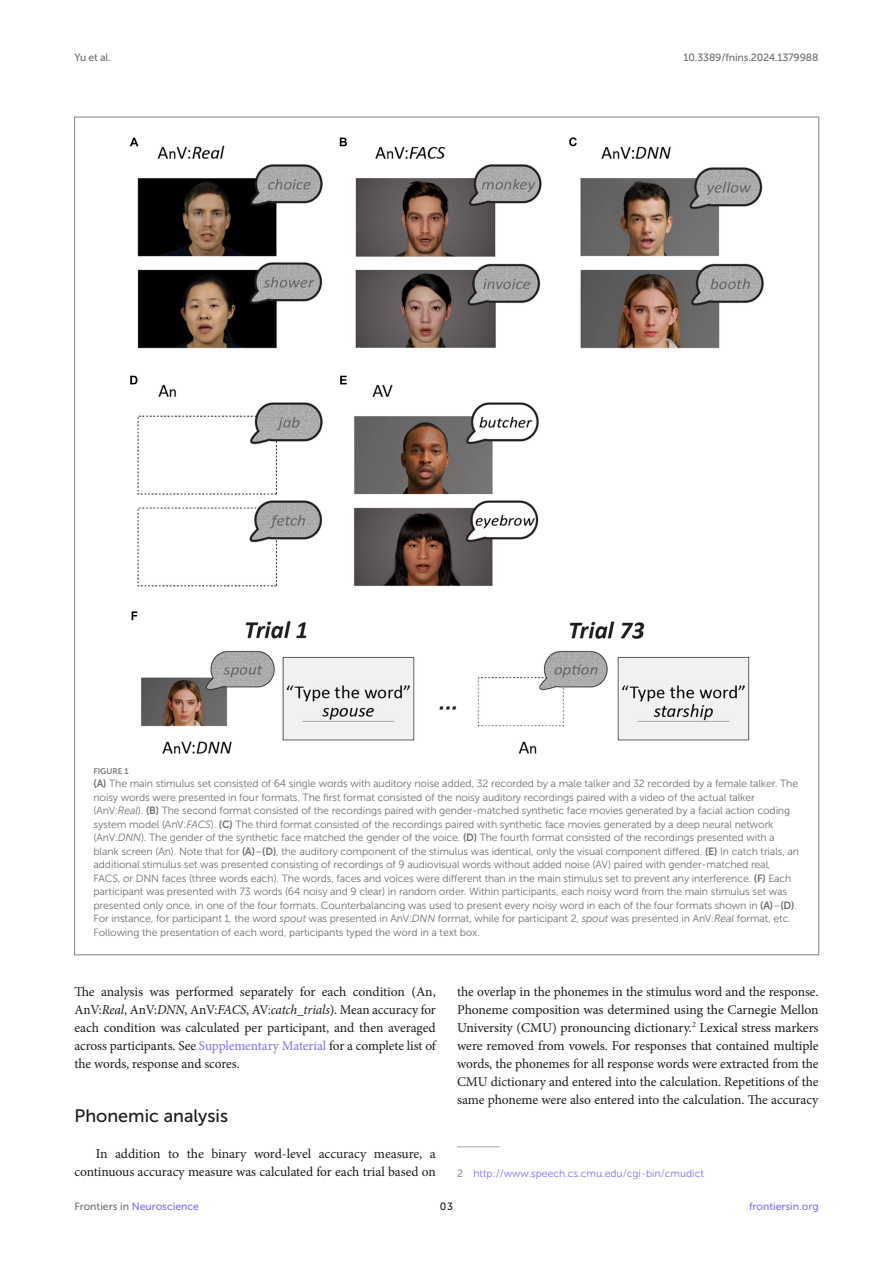
<style>
.page{position:relative;width:893px;height:1263px;background:#fff}
.page>*{position:absolute;margin:0;border:0;box-sizing:border-box;transform-origin:0 0}
.HEAD_2{font:18px "Museo Sans 500";color:#1b1c1b}
.TEXT_FLUSH{font:13.5px/18px "Minion Pro";letter-spacing:-.005em;color:#1b1c1b;text-align:justify}
.FIG_LEG{font:10.5px/13.5px "Museo Sans 300";letter-spacing:-.01em;color:#706f70}
.FOOTNOTE{font:10.5px "Museo Sans 300";color:#856df0}
.t1{font:10.5px "Museo Sans 500";color:#856df0}
.t2{font:10.5px "Museo Sans 500";letter-spacing:-.015em;color:#706f70}
.t3{font:10.5px "Museo Sans 500";color:#1b1c1b}
.FIG_HD{font:8.25px "Museo Sans 700";letter-spacing:-.01em;color:#7e7f7f}
.s1{font-family:"Museo Sans 700"}
.s2{font-style:italic}
.s3{color:#856df0}
.s4{color:#706f70}
</style>
<div class="page">
<hr style="left:457px;top:1146px;width:43px;height:1px;background:#a2a3a3">
<img style="left:129px;top:137px;width:635px;height:617px">
<p class="t2" style="left:74px;top:51px;width:38px">Yu et al.</p>
<p class="t2" style="left:684px;top:51px;width:136px">10.3389/fnins.2024.1379988</p>
<p class="FIG_HD" style="left:94px;top:766px;width:37px">FIGURE 1</p>
<p class="FIG_LEG" style="left:94px;top:777px;width:707px"><span class="s1">(A)</span> The main stimulus set consisted of 64 single words with auditory noise added, 32 recorded by a male talker and 32 recorded by a female talker. The noisy words were presented in four formats. The first format consisted of the noisy auditory recordings paired with a video of the actual talker (AnV:<span class="s2">Real</span>). <span class="s1">(B)</span> The second format consisted of the recordings paired with gender-matched synthetic face movies generated by a facial action coding system model (AnV:<span class="s2">FACS</span>). <span class="s1">(C)</span> The third format consisted of the recordings paired with synthetic face movies generated by a deep neural network (AnV:<span class="s2">DNN</span>). The gender of the synthetic face matched the gender of the voice. <span class="s1">(D)</span> The fourth format consisted of the recordings presented with a blank screen (An). Note that for <span class="s1">(A)</span>–<span class="s1">(D)</span>, the auditory component of the stimulus was identical, only the visual component differed. <span class="s1">(E)</span> In catch trials, an additional stimulus set was presented consisting of recordings of 9 audiovisual words without added noise (AV) paired with gender-matched real, FACS, or DNN faces (three words each). The words, faces and voices were different than in the main stimulus set to prevent any interference. <span class="s1">(F)</span> Each participant was presented with 73 words (64 noisy and 9 clear) in random order. Within participants, each noisy word from the main stimulus set was presented only once, in one of the four formats. Counterbalancing was used to present every noisy word in each of the four formats shown in <span class="s1">(A)</span>–<span class="s1">(D)</span>.<br>For instance, for participant 1, the word <span class="s2">spout</span> was presented in AnV:<span class="s2">DNN</span> format, while for participant 2, <span class="s2">spout</span> was presented in AnV:<span class="s2">Real</span> format, etc.<br>Following the presentation of each word, participants typed the word in a text box.</p>
<p class="TEXT_FLUSH" style="left:74px;top:983px;width:363px">The analysis was performed separately for each condition (An, AnV:<span class="s2">Real</span>, AnV:<span class="s2">DNN</span>, AnV:<span class="s2">FACS</span>, AV:<span class="s2">catch_trials</span>). Mean accuracy for each condition was calculated per participant, and then averaged across participants. See <span class="s3">Supplementary Material</span> for a complete list of the words, response and scores.</p>
<p class="HEAD_2" style="left:74px;top:1106px;width:155px">Phonemic analysis</p>
<p class="TEXT_FLUSH" style="left:74px;top:1145px;width:363px;text-align:right">In addition to the binary word-level accuracy measure, a continuous accuracy measure was calculated for each trial based on</p>
<p class="TEXT_FLUSH" style="left:457px;top:983px;width:363px">the overlap in the phonemes in the stimulus word and the response.<br>Phoneme composition was determined using the Carnegie Mellon University (CMU) pronouncing dictionary.<sup>2</sup> Lexical stress markers were removed from vowels. For responses that contained multiple words, the phonemes for all response words were extracted from the CMU dictionary and entered into the calculation. Repetitions of the same phoneme were also entered into the calculation. The accuracy</p>
<p class="FOOTNOTE" style="left:457px;top:1167px;width:248px"><span class="s4">2</span> http://www.speech.cs.cmu.edu/cgi-bin/cmudict</p>
<p class="t1" style="left:74px;top:1200px;width:126px"><span class="s4">Frontiers in</span> Neuroscience</p>
<p class="t3" style="left:440px;top:1200px;width:15px">03</p>
<p class="t1" style="left:749px;top:1200px;width:71px">frontiersin.org</p>
</div>
